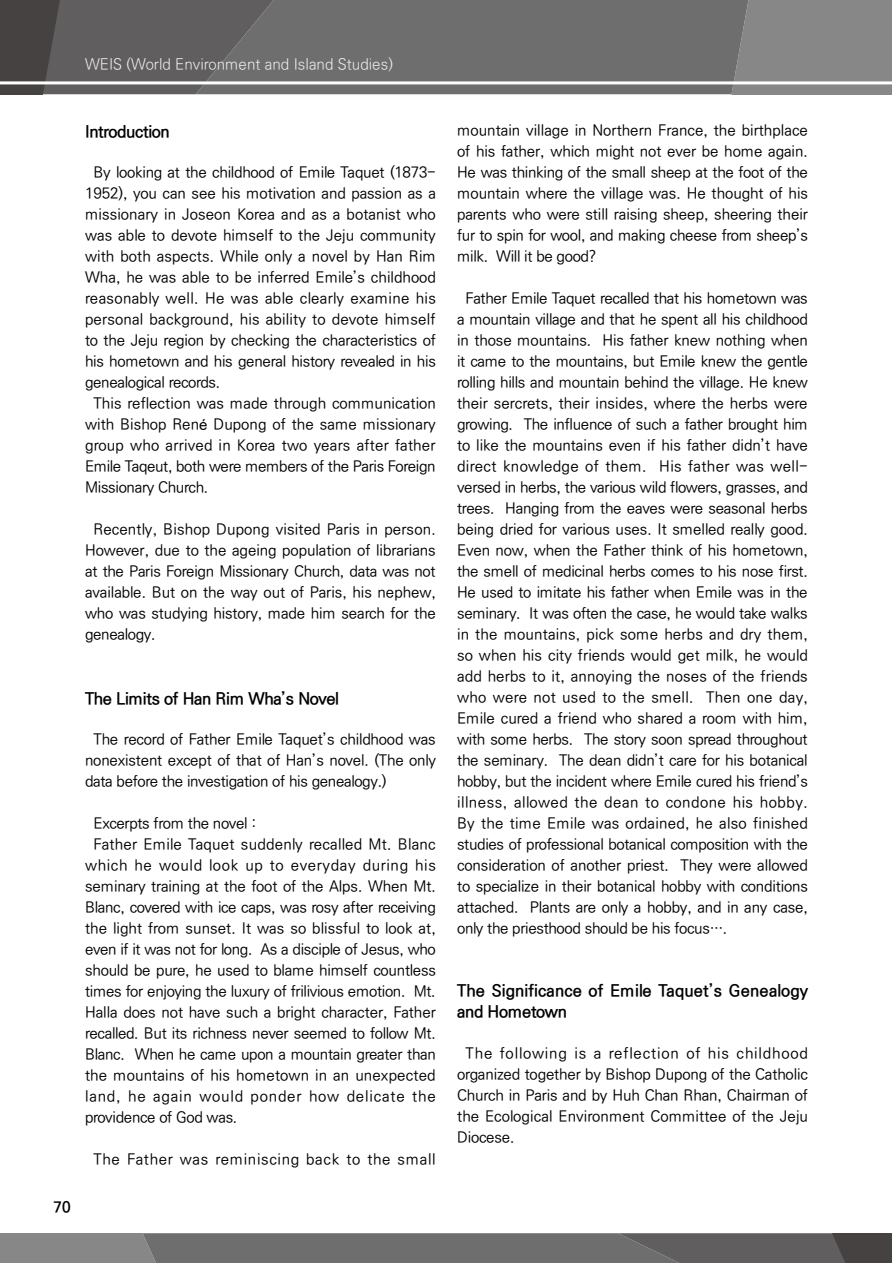
<style>
.page{position:relative;width:893px;height:1263px;background:#fff}
.page>*{position:absolute;margin:0;border:0;box-sizing:border-box;transform-origin:0 0}
.t1{font:700 16.5px/21px "Ko Pub Dotum";letter-spacing:.01em;color:#000}
.t2{font:700 16.5px "Ko Pub Dotum";letter-spacing:-.02em;color:#000}
.t3{font:500 15px/21px "Ko Pub Dotum";letter-spacing:-.01em;color:#000;text-align:justify}
.t4{font:500 15px "Ko Pub Dotum";letter-spacing:.01em;color:#000}
.t5{font:500 15px "Ko Pub Dotum";letter-spacing:.015em;color:#000}
.t6{font:500 15px "Ko Pub Dotum";letter-spacing:.04em;color:#000}
.t7{font:500 15px "Ko Pub Dotum";letter-spacing:.02em;color:#000}
.t8{font:300 15px "Ko Pub Dotum";color:#efefef}
.t9{font:500 15px "Ko Pub Dotum";letter-spacing:.055em;color:#000}
.t10{font:700 15px "Ko Pub Dotum";color:#000}
.s1{font-family:"Arial";font-weight:400}
</style>
<div class="page">
<div style="left:748px;top:0;width:144px;height:94px;background:#878787"></div>
<div style="left:274px;top:0;width:474px;height:94px;background:#6f6e6e"></div>
<svg style="left:0;top:0;width:274px;height:94px;background:#5d5b5b"></svg>
<hr style="left:0;top:81px;width:893px;height:3px;background:#fff">
<svg style="left:0;top:1233px;width:892px;height:30px;background:#6e6d6d"></svg>
<p class="t8" style="left:85px;top:57px;width:309px">WEIS (World Environment and Island Studies)</p>
<p class="t2" style="left:85px;top:123px;width:86px">Introduction</p>
<p class="t3" style="left:94px;top:163px;width:344px">By looking at the childhood of Emile Taquet (1873-</p>
<p class="t3" style="left:85px;top:184px;width:352px">1952), you can see his motivation and passion as a</p>
<p class="t3" style="left:85px;top:205px;width:352px">missionary in Joseon Korea and as a botanist who</p>
<p class="t3" style="left:85px;top:226px;width:352px">was able to devote himself to the Jeju community</p>
<p class="t3" style="left:85px;top:247px;width:352px">with both aspects. While only a novel by Han Rim</p>
<p class="t3" style="left:85px;top:268px;width:352px">Wha, he was able to be inferred Emile’s childhood</p>
<p class="t7" style="left:85px;top:291px;width:352px">reasonably well. He was able clearly examine his</p>
<p class="t4" style="left:85px;top:312px;width:352px">personal background, his ability to devote himself</p>
<p class="t3" style="left:85px;top:331px;width:352px">to the Jeju region by checking the characteristics of</p>
<p class="t3" style="left:85px;top:352px;width:352px">his hometown and his general history revealed in his</p>
<p class="t3" style="left:85px;top:373px;width:137px">genealogical records.</p>
<p class="t3" style="left:94px;top:394px;width:344px">This reflection was made through communication</p>
<p class="t3" style="left:85px;top:415px;width:352px">with Bishop Ren<span class="s1">é</span> Dupong of the same missionary</p>
<p class="t5" style="left:85px;top:438px;width:352px">group who arrived in Korea two years after father</p>
<p class="t3" style="left:85px;top:457px;width:352px">Emile Taqeut, both were members of the Paris Foreign</p>
<p class="t3" style="left:85px;top:478px;width:125px">Missionary Church.</p>
<p class="t3" style="left:85px;top:520px;width:352px;text-indent:9px">Recently, Bishop Dupong visited Paris in person.<br>However, due to the ageing population of librarians at the Paris Foreign Missionary Church, data was not available. But on the way out of Paris, his nephew, who was studying history, made him search for the genealogy.</p>
<p class="t10" style="left:54px;top:1199px;width:18px">70</p>
<p class="t2" style="left:85px;top:690px;width:256px">The Limits of Han Rim Wha’s Novel</p>
<p class="t3" style="left:85px;top:730px;width:352px;text-indent:9px">The record of Father Emile Taquet’s childhood was nonexistent except of that of Han’s novel. (The only data before the investigation of his genealogy.)</p>
<p class="t3" style="left:94px;top:814px;width:164px">Excerpts from the novel :</p>
<p class="t5" style="left:94px;top:837px;width:344px">Father Emile Taquet suddenly recalled Mt. Blanc</p>
<p class="t6" style="left:85px;top:858px;width:352px">which he would look up to everyday during his</p>
<p class="t3" style="left:85px;top:877px;width:352px">seminary training at the foot of the Alps. When Mt.</p>
<p class="t3" style="left:85px;top:898px;width:352px">Blanc, covered with ice caps, was rosy after receiving</p>
<p class="t3" style="left:85px;top:919px;width:352px">the light from sunset. It was so blissful to look at,</p>
<p class="t3" style="left:85px;top:940px;width:352px">even if it was not for long. As a disciple of Jesus, who</p>
<p class="t3" style="left:85px;top:961px;width:352px">should be pure, he used to blame himself countless</p>
<p class="t3" style="left:85px;top:982px;width:352px">times for enjoying the luxury of frilivious emotion. Mt.</p>
<p class="t3" style="left:85px;top:1003px;width:352px">Halla does not have such a bright character, Father</p>
<p class="t3" style="left:85px;top:1024px;width:352px">recalled. But its richness never seemed to follow Mt.</p>
<p class="t3" style="left:85px;top:1045px;width:352px">Blanc. When he came upon a mountain greater than</p>
<p class="t4" style="left:85px;top:1068px;width:352px">the mountains of his hometown in an unexpected</p>
<p class="t9" style="left:85px;top:1089px;width:352px">land, he again would ponder how delicate the</p>
<p class="t3" style="left:85px;top:1108px;width:154px">providence of God was.</p>
<p class="t6" style="left:94px;top:1152px;width:344px">The Father was reminiscing back to the small</p>
<p class="t3" style="left:457px;top:121px;width:352px">mountain village in Northern France, the birthplace of his father, which might not ever be home again.<br>He was thinking of the small sheep at the foot of the mountain where the village was. He thought of his parents who were still raising sheep, sheering their fur to spin for wool, and making cheese from sheep’s milk. Will it be good?</p>
<p class="t3" style="left:457px;top:289px;width:352px;text-indent:9px">Father Emile Taquet recalled that his hometown was a mountain village and that he spent all his childhood in those mountains. His father knew nothing when it came to the mountains, but Emile knew the gentle rolling hills and mountain behind the village. He knew their sercrets, their insides, where the herbs were growing. The influence of such a father brought him to like the mountains even if his father didn’t have direct knowledge of them. His father was well&shy;versed in herbs, the various wild flowers, grasses, and trees. Hanging from the eaves were seasonal herbs being dried for various uses. It smelled really good.<br>Even now, when the Father think of his hometown, the smell of medicinal herbs comes to his nose first.<br>He used to imitate his father when Emile was in the seminary. It was often the case, he would take walks in the mountains, pick some herbs and dry them, so when his city friends would get milk, he would add herbs to it, annoying the noses of the friends who were not used to the smell. Then one day, Emile cured a friend who shared a room with him, with some herbs. The story soon spread throughout the seminary. The dean didn’t care for his botanical hobby, but the incident where Emile cured his friend’s illness, allowed the dean to condone his hobby.<br>By the time Emile was ordained, he also finished studies of professional botanical composition with the consideration of another priest. They were allowed to specialize in their botanical hobby with conditions attached. Plants are only a hobby, and in any case, only the priesthood should be his focus….</p>
<p class="t1" style="left:457px;top:981px;width:352px">The Significance of Emile Taquet’s Genealogy and Hometown</p>
<p class="t3" style="left:457px;top:1043px;width:352px;text-indent:9px">The following is a reflection of his childhood organized together by Bishop Dupong of the Catholic Church in Paris and by Huh Chan Rhan, Chairman of the Ecological Environment Committee of the Jeju Diocese.</p>
</div>
